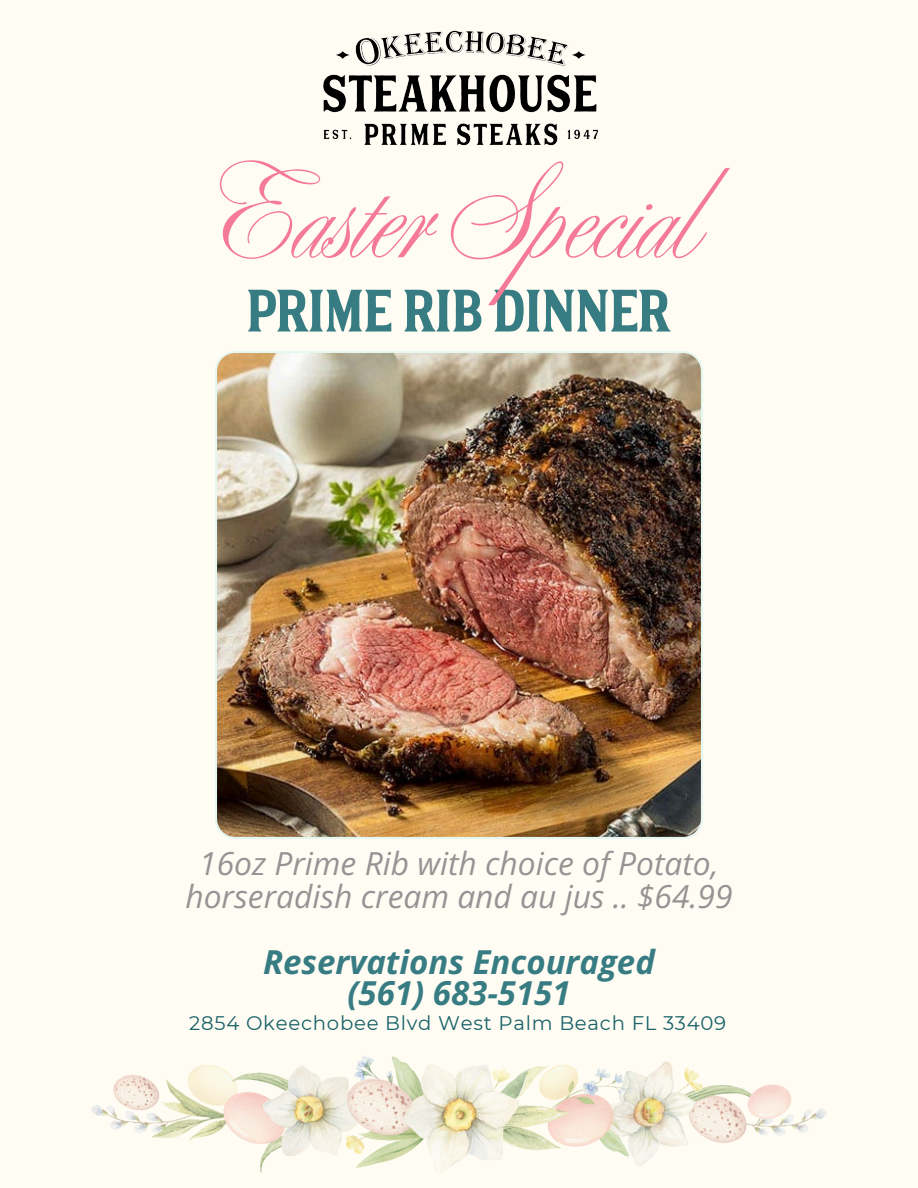
<style>
.page{position:relative;width:918px;height:1188px;background:#fffcf4}
.page>*{position:absolute;margin:0;border:0;box-sizing:border-box;transform-origin:0 0}
.t1{font:132.45px "Symphony Pro";color:#f47a97}
.t2{font:55.65px "Hanley Block Display";letter-spacing:-.025em;color:#377c82}
.t3{font:italic 700 33px "Open Sans";color:#377c82}
.t4{font:italic 31.8px "Open Sans";color:#949494}
.t5{font:19.65px "Montserrat";letter-spacing:.04em;color:#196369}
</style>
<div class="page">
<img style="left:323px;top:30px;width:275px;height:116px">
<img style="left:92px;top:1055px;width:734px;height:118px">
<img style="left:215px;top:351px;width:488px;height:488px">
<p class="t1" style="left:224px;top:172px;width:482px">Easter Special</p>
<h2 class="t2" style="left:246px;top:280px;width:428px">PRIME RIB DINNER</h2>
<h4 class="t4" style="left:199px;top:841px;width:521px">16oz Prime Rib with choice of Potato,</h4>
<h3 class="t4" style="left:185px;top:874px;width:548px">horseradish cream and au jus .. $64.99</h3>
<h3 class="t3" style="left:263px;top:938px;width:393px">Reservations Encouraged</h3>
<p class="t3" style="left:347px;top:970px;width:225px">(561) 683-5151</p>
<p class="t5" style="left:189px;top:1011px;width:539px">2854 Okeechobee Blvd West Palm Beach FL 33409</p>
</div>
